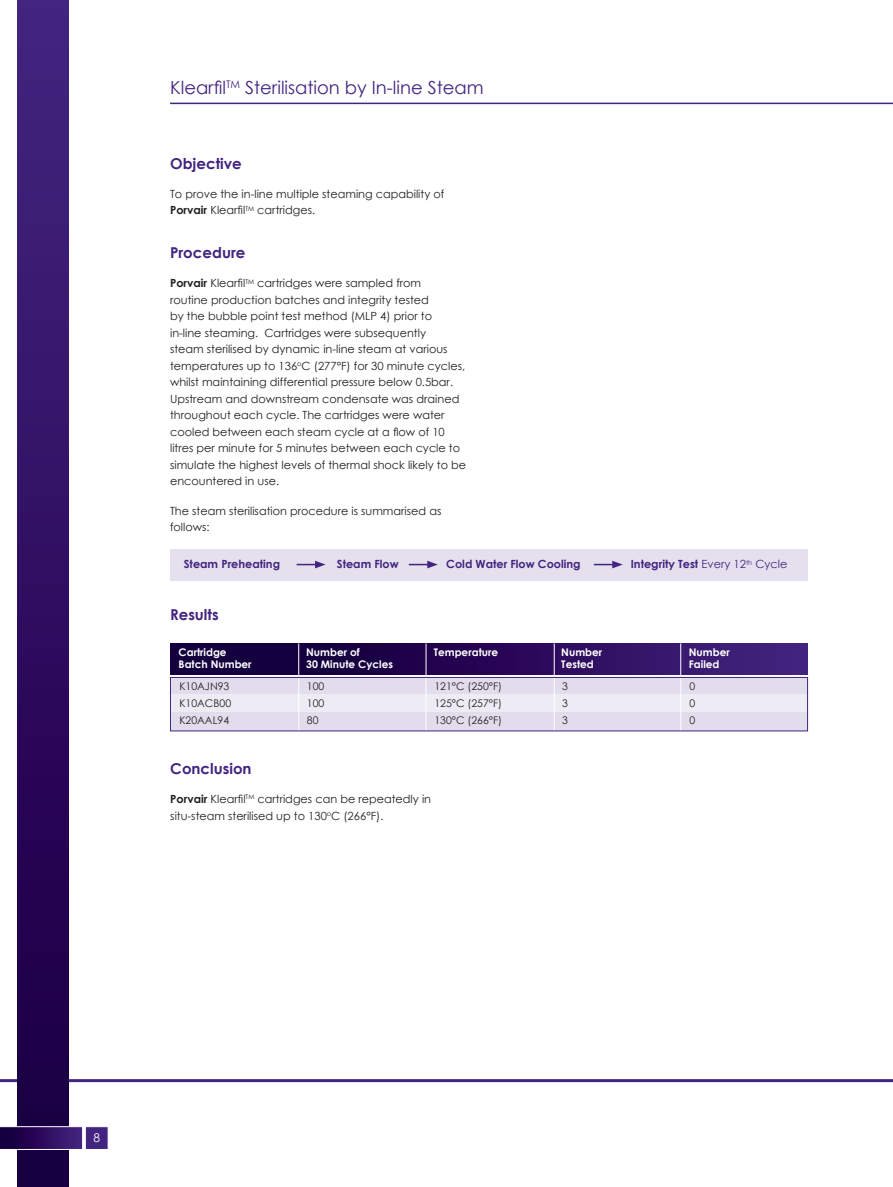
<style>
.page{position:relative;width:893px;height:1187px;background:#fff}
.page>*{position:absolute;margin:0;border:0;box-sizing:border-box;transform-origin:0 0}
.Title_Header{font:18px "Century Gothic";color:#432480}
.Sub_Header{font:700 15px "Century Gothic";color:#432480}
.t1{font:12px "Century Gothic";color:#fff}
.Body_Text{font:11.25px/16.5px "Century Gothic";color:#231f20}
.Body_Text-2{font:700 11.25px "Century Gothic";color:#432480}
.Table_Header{font:700 10.5px "Century Gothic";color:#fff}
.Table_Text{font:10.5px "Century Gothic";color:#231f20}
.s1{font-weight:700}
.s2{font-weight:400}
</style>
<div class="page">
<hr style="left:0;top:1078px;width:893px;height:3px;background:#432480">
<div style="left:17px;top:0;width:51px;height:1186px;background:linear-gradient(to bottom,#442480,#190040)"></div>
<svg style="left:0;top:1125px;width:109px;height:25px;background:#4d3378"></svg>
<hr style="left:170px;top:103px;width:723px;height:1px;background:#432480">
<div style="left:170px;top:549px;width:638px;height:31px;background:#e4e0ee"></div>
<hr style="left:297px;top:563px;width:20px;height:2px;background:#432480">
<svg style="left:315px;top:560px;width:11px;height:8px"></svg>
<hr style="left:409px;top:563px;width:21px;height:2px;background:#432480">
<svg style="left:427px;top:560px;width:11px;height:8px"></svg>
<hr style="left:594px;top:563px;width:21px;height:2px;background:#432480">
<svg style="left:612px;top:560px;width:11px;height:8px"></svg>
<div style="left:170px;top:677px;width:638px;height:53px;background:#e1ddec"></div>
<div style="left:170px;top:643px;width:638px;height:32px;background:linear-gradient(to right,#0c0032,#431f7c)"></div>
<div style="left:170px;top:694px;width:638px;height:17px;background:#edebf4"></div>
<hr style="left:298px;top:643px;width:1px;height:87px;background:#fff">
<hr style="left:426px;top:643px;width:1px;height:88px;background:#fff">
<hr style="left:554px;top:643px;width:1px;height:88px;background:#fff">
<hr style="left:680px;top:643px;width:1px;height:88px;background:#fff">
<div style="left:170px;top:677px;width:638px;height:54px;border:1px solid #432480"></div>
<p class="Title_Header" style="left:170px;top:75px;width:315px">Klearfil<sup>TM</sup> Sterilisation by In-line Steam</p>
<p class="Sub_Header" style="left:170px;top:152px;width:73px">Objective</p>
<p class="Body_Text" style="left:170px;top:185px;width:276px">To prove the in-line multiple steaming capability of<br><span class="s1">Porvair</span> Klearfil<sup>TM</sup> cartridges.</p>
<p class="Sub_Header" style="left:170px;top:241px;width:77px">Procedure</p>
<p class="Body_Text" style="left:170px;top:275px;width:298px"><span class="s1">Porvair</span> Klearfil<sup>TM</sup> cartridges were sampled from<br>routine production batches and integrity tested<br>by the bubble point test method (MLP 4) prior to in-line steaming. Cartridges were subsequently<br>steam sterilised by dynamic in-line steam at various temperatures up to 136<sup>o</sup>C (277°F) for 30 minute cycles, whilst maintaining differential pressure below 0.5bar.<br>Upstream and downstream condensate was drained throughout each cycle. The cartridges were water cooled between each steam cycle at a flow of 10 litres per minute for 5 minutes between each cycle to simulate the highest levels of thermal shock likely to be encountered in use.</p>
<p class="Body_Text" style="left:170px;top:502px;width:273px">The steam sterilisation procedure is summarised as follows:</p>
<p class="Body_Text-2" style="left:184px;top:555px;width:98px">Steam Preheating</p>
<p class="Body_Text-2" style="left:337px;top:555px;width:63px">Steam Flow</p>
<p class="Body_Text-2" style="left:446px;top:555px;width:136px">Cold Water Flow Cooling</p>
<p class="Body_Text-2" style="left:631px;top:555px;width:158px">Integrity Test <span class="s2">Every 12</span><sup>th</sup> <span class="s2">Cycle</span></p>
<p class="Sub_Header" style="left:170px;top:603px;width:50px">Results</p>
<p class="Table_Header" style="left:179px;top:643px;width:50px">Cartridge</p>
<p class="Table_Header" style="left:306px;top:643px;width:55px">Number of</p>
<p class="Table_Header" style="left:434px;top:643px;width:66px">Temperature</p>
<p class="Table_Header" style="left:561px;top:643px;width:42px">Number</p>
<p class="Table_Header" style="left:689px;top:643px;width:42px">Number</p>
<p class="Table_Header" style="left:179px;top:656px;width:75px">Batch Number</p>
<p class="Table_Header" style="left:306px;top:656px;width:88px">30 Minute Cycles</p>
<p class="Table_Header" style="left:561px;top:656px;width:34px">Tested</p>
<p class="Table_Header" style="left:689px;top:656px;width:32px">Failed</p>
<p class="Table_Text" style="left:179px;top:678px;width:52px">K10AJN93</p>
<p class="Table_Text" style="left:307px;top:678px;width:19px">100</p>
<p class="Table_Text" style="left:434px;top:678px;width:69px">121°C (250°F)</p>
<p class="Table_Text" style="left:562px;top:678px;width:7px">3</p>
<p class="Table_Text" style="left:690px;top:678px;width:7px">0</p>
<p class="Table_Text" style="left:179px;top:695px;width:53px">K10ACB00</p>
<p class="Table_Text" style="left:307px;top:695px;width:19px">100</p>
<p class="Table_Text" style="left:434px;top:695px;width:69px">125°C (257°F)</p>
<p class="Table_Text" style="left:562px;top:695px;width:7px">3</p>
<p class="Table_Text" style="left:690px;top:695px;width:7px">0</p>
<p class="Table_Text" style="left:179px;top:712px;width:51px">K20AAL94</p>
<p class="Table_Text" style="left:307px;top:712px;width:13px">80</p>
<p class="Table_Text" style="left:434px;top:712px;width:69px">130°C (266°F)</p>
<p class="Table_Text" style="left:562px;top:712px;width:7px">3</p>
<p class="Table_Text" style="left:690px;top:712px;width:7px">0</p>
<p class="Sub_Header" style="left:170px;top:756px;width:83px">Conclusion</p>
<p class="Body_Text" style="left:170px;top:790px;width:262px"><span class="s1">Porvair</span> Klearfil<sup>TM</sup> cartridges can be repeatedly in situ-steam sterilised up to 130<sup>o</sup>C (266°F).</p>
<p class="t1" style="left:93px;top:1129px;width:8px">8</p>
</div>
